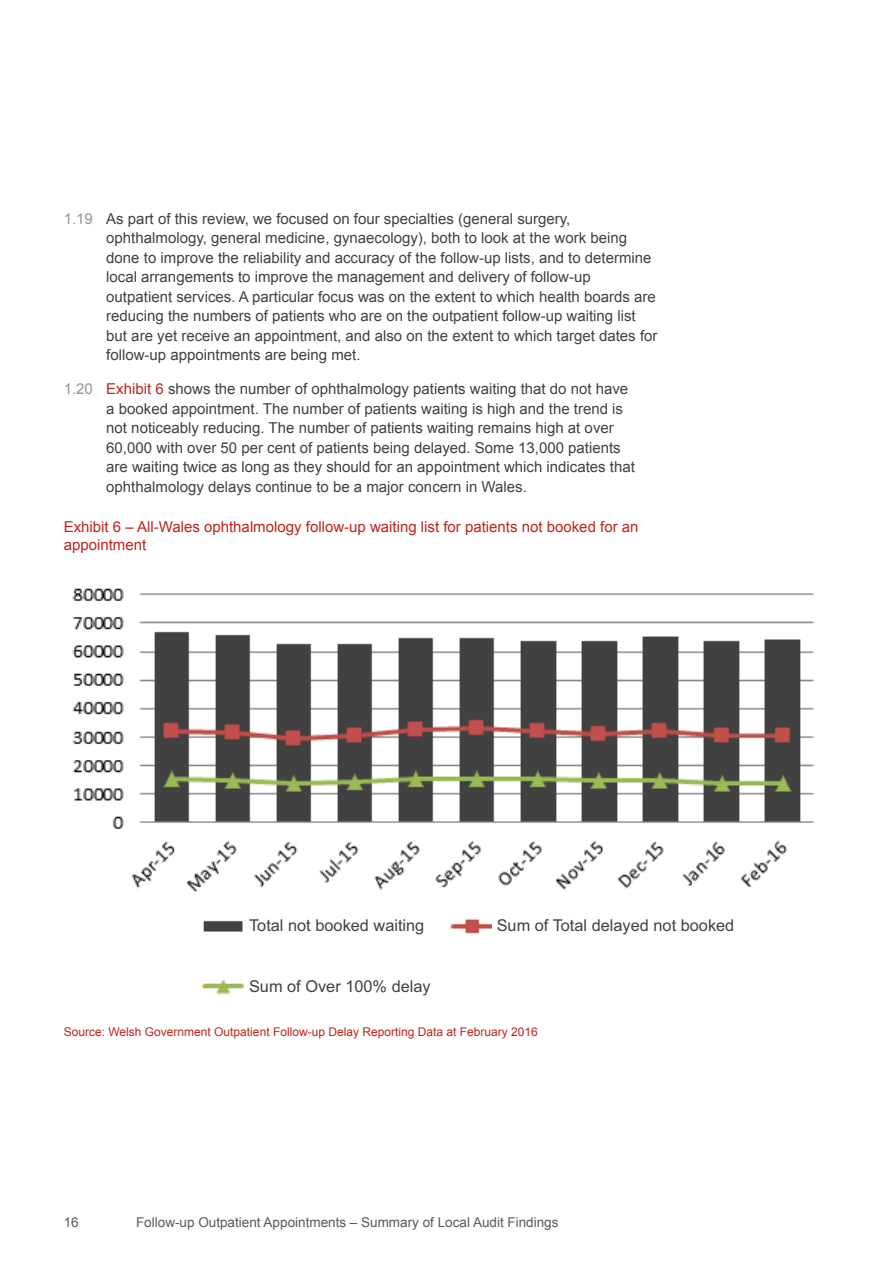
<style>
.page{position:relative;width:893px;height:1263px;background:#fff}
.page>*{position:absolute;margin:0;border:0;box-sizing:border-box;transform-origin:0 0}
.t1{font:16.35px "Arial";color:#414042}
.t2{font:15px/19.5px "Arial";color:#414042}
.Exhibit_heading{font:15px/18px "Arial";color:#bf231b}
.t3{font:13.5px "Arial";color:#58595b}
.Exhibit_source{font:12px "Arial";color:#bf231b}
.s1{color:#939598}
.s2{color:#bf231b}
</style>
<div class="page">
<img style="left:72px;top:588px;width:742px;height:407px">
<div style="left:244px;top:916px;width:205px;height:22px;background:#fff"></div>
<div style="left:244px;top:976px;width:413px;height:21px;background:#fff"></div>
<div style="left:492px;top:916px;width:205px;height:45px;background:#fff"></div>
<p class="t2" style="left:106px;top:209px;width:553px;text-indent:-43px"><span class="s1">1.19</span> As part of this review, we focused on four specialties (general surgery, ophthalmology, general medicine, gynaecology), both to look at the work being done to improve the reliability and accuracy of the follow-up lists, and to determine local arrangements to improve the management and delivery of follow-up outpatient services. A particular focus was on the extent to which health boards are reducing the numbers of patients who are on the outpatient follow-up waiting list but are yet receive an appointment, and also on the extent to which target dates for follow-up appointments are being met.</p>
<p class="t2" style="left:106px;top:379px;width:530px;text-indent:-43px"><span class="s1">1.20</span> <span class="s2">Exhibit 6</span> shows the number of ophthalmology patients waiting that do not have a booked appointment. The number of patients waiting is high and the trend is not noticeably reducing. The number of patients waiting remains high at over 60,000 with over 50 per cent of patients being delayed. Some 13,000 patients are waiting twice as long as they should for an appointment which indicates that ophthalmology delays continue to be a major concern in Wales.</p>
<p class="Exhibit_heading" style="left:64px;top:518px;width:576px">Exhibit 6 – All-Wales ophthalmology follow-up waiting list for patients not booked for an appointment</p>
<p class="t1" style="left:249px;top:915px;width:177px">Total not booked waiting</p>
<p class="t1" style="left:497px;top:915px;width:239px">Sum of Total delayed not booked</p>
<p class="t1" style="left:249px;top:975px;width:183px">Sum of Over 100% delay</p>
<p class="Exhibit_source" style="left:64px;top:1024px;width:475px">Source: Welsh Government Outpatient Follow-up Delay Reporting Data at February 2016</p>
<p class="t3" style="left:64px;top:1213px;width:17px">16</p>
<p class="t3" style="left:136px;top:1213px;width:424px">Follow-up Outpatient Appointments – Summary of Local Audit Findings</p>
</div>
